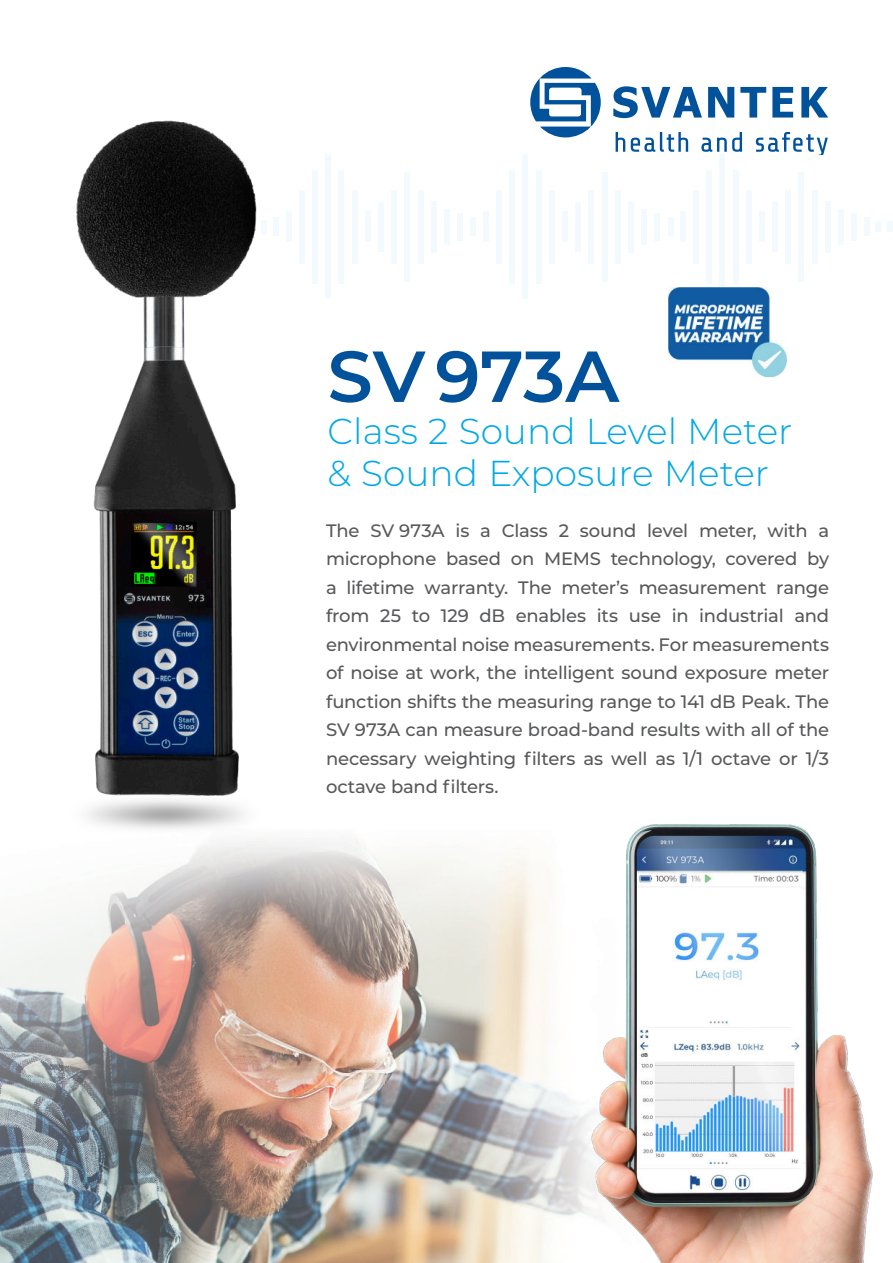
<style>
.page{position:relative;width:893px;height:1263px;background:#fff}
.page>*{position:absolute;margin:0;border:0;box-sizing:border-box;transform-origin:0 0}
.t1{font:600 72px "Montserrat";letter-spacing:-.005em;color:#01529b}
.t2{font:300 36px/42px "Montserrat";color:#00a8e7}
.t3{font:500 18px/28.5px "Montserrat";letter-spacing:-.01em;color:#57585a;text-align:justify}
</style>
<div class="page">
<img style="left:0;top:838px;width:557px;height:425px">
<div style="left:483px;top:211px;width:6px;height:31px;background:#f3fafd"></div>
<div style="left:496px;top:190px;width:6px;height:73px;background:#f3fafd"></div>
<div style="left:509px;top:170px;width:6px;height:113px;background:#f3fafd"></div>
<div style="left:522px;top:154px;width:6px;height:145px;background:#f3fafd"></div>
<div style="left:562px;top:211px;width:6px;height:31px;background:#f3fafd"></div>
<div style="left:549px;top:190px;width:6px;height:73px;background:#f3fafd"></div>
<div style="left:536px;top:170px;width:6px;height:113px;background:#f3fafd"></div>
<div style="left:575px;top:202px;width:6px;height:49px;background:#f3fafd"></div>
<div style="left:588px;top:190px;width:6px;height:73px;background:#f3fafd"></div>
<div style="left:602px;top:172px;width:6px;height:109px;background:#f3fafd"></div>
<div style="left:615px;top:190px;width:6px;height:73px;background:#f3fafd"></div>
<div style="left:628px;top:201px;width:6px;height:51px;background:#f3fafd"></div>
<div style="left:641px;top:209px;width:6px;height:35px;background:#f3fafd"></div>
<div style="left:654px;top:213px;width:6px;height:27px;background:#f3fafd"></div>
<div style="left:668px;top:217px;width:6px;height:19px;background:#f3fafd"></div>
<div style="left:680px;top:211px;width:6px;height:31px;background:#f3fafd"></div>
<div style="left:693px;top:190px;width:6px;height:73px;background:#f3fafd"></div>
<div style="left:706px;top:170px;width:6px;height:113px;background:#f3fafd"></div>
<div style="left:719px;top:154px;width:6px;height:145px;background:#f3fafd"></div>
<div style="left:759px;top:211px;width:6px;height:31px;background:#f3fafd"></div>
<div style="left:746px;top:190px;width:6px;height:73px;background:#f3fafd"></div>
<div style="left:732px;top:170px;width:6px;height:113px;background:#f3fafd"></div>
<div style="left:772px;top:202px;width:6px;height:49px;background:#f3fafd"></div>
<div style="left:785px;top:190px;width:6px;height:73px;background:#f3fafd"></div>
<div style="left:798px;top:172px;width:6px;height:109px;background:#f3fafd"></div>
<div style="left:812px;top:190px;width:6px;height:73px;background:#f3fafd"></div>
<div style="left:825px;top:201px;width:6px;height:51px;background:#f3fafd"></div>
<div style="left:838px;top:209px;width:6px;height:35px;background:#f3fafd"></div>
<div style="left:851px;top:213px;width:6px;height:27px;background:#f3fafd"></div>
<div style="left:864px;top:217px;width:6px;height:19px;background:#f3fafd"></div>
<div style="left:325px;top:154px;width:6px;height:145px;background:#f3fafd"></div>
<div style="left:365px;top:211px;width:6px;height:31px;background:#f3fafd"></div>
<div style="left:352px;top:190px;width:6px;height:73px;background:#f3fafd"></div>
<div style="left:338px;top:170px;width:6px;height:113px;background:#f3fafd"></div>
<div style="left:378px;top:202px;width:6px;height:49px;background:#f3fafd"></div>
<div style="left:391px;top:190px;width:6px;height:73px;background:#f3fafd"></div>
<div style="left:404px;top:172px;width:6px;height:109px;background:#f3fafd"></div>
<div style="left:418px;top:190px;width:6px;height:73px;background:#f3fafd"></div>
<div style="left:431px;top:201px;width:6px;height:51px;background:#f3fafd"></div>
<div style="left:444px;top:209px;width:6px;height:35px;background:#f3fafd"></div>
<div style="left:457px;top:213px;width:6px;height:27px;background:#f3fafd"></div>
<div style="left:470px;top:217px;width:6px;height:19px;background:#f3fafd"></div>
<div style="left:875px;top:221px;width:6px;height:11px;background:#f3fafd"></div>
<div style="left:887px;top:221px;width:6px;height:11px;background:#f3fafd"></div>
<img style="left:669px;top:288px;width:118px;height:89px">
<div style="left:49px;top:93px;width:235px;height:761px;background:#fff"></div>
<img style="left:76px;top:120px;width:242px;height:709px">
<svg style="left:530px;top:67px;width:71px;height:70px"></svg>
<svg style="left:613px;top:86px;width:215px;height:32px"></svg>
<svg style="left:616px;top:132px;width:9px;height:20px"></svg>
<svg style="left:631px;top:132px;width:57px;height:20px"></svg>
<svg style="left:701px;top:132px;width:41px;height:20px"></svg>
<svg style="left:756px;top:132px;width:72px;height:22px"></svg>
<img style="left:557px;top:824px;width:316px;height:439px">
<h1 class="t1" style="left:327px;top:335px;width:293px">SV 973A</h1>
<h2 class="t2" style="left:327px;top:413px;width:466px">Class 2 Sound Level Meter &amp; Sound Exposure Meter</h2>
<p class="t3" style="left:326px;top:517px;width:505px">The SV 973A is a Class 2 sound level meter, with a microphone based on MEMS technology, covered by a lifetime warranty. The meter’s measurement range from 25 to 129 dB enables its use in industrial and environmental noise measurements. For measurements of noise at work, the intelligent sound exposure meter function shifts the measuring range to 141 dB Peak. The SV 973A can measure broad-band results with all of the necessary weighting filters as well as 1/1 octave or 1/3 octave band filters.</p>
</div>
